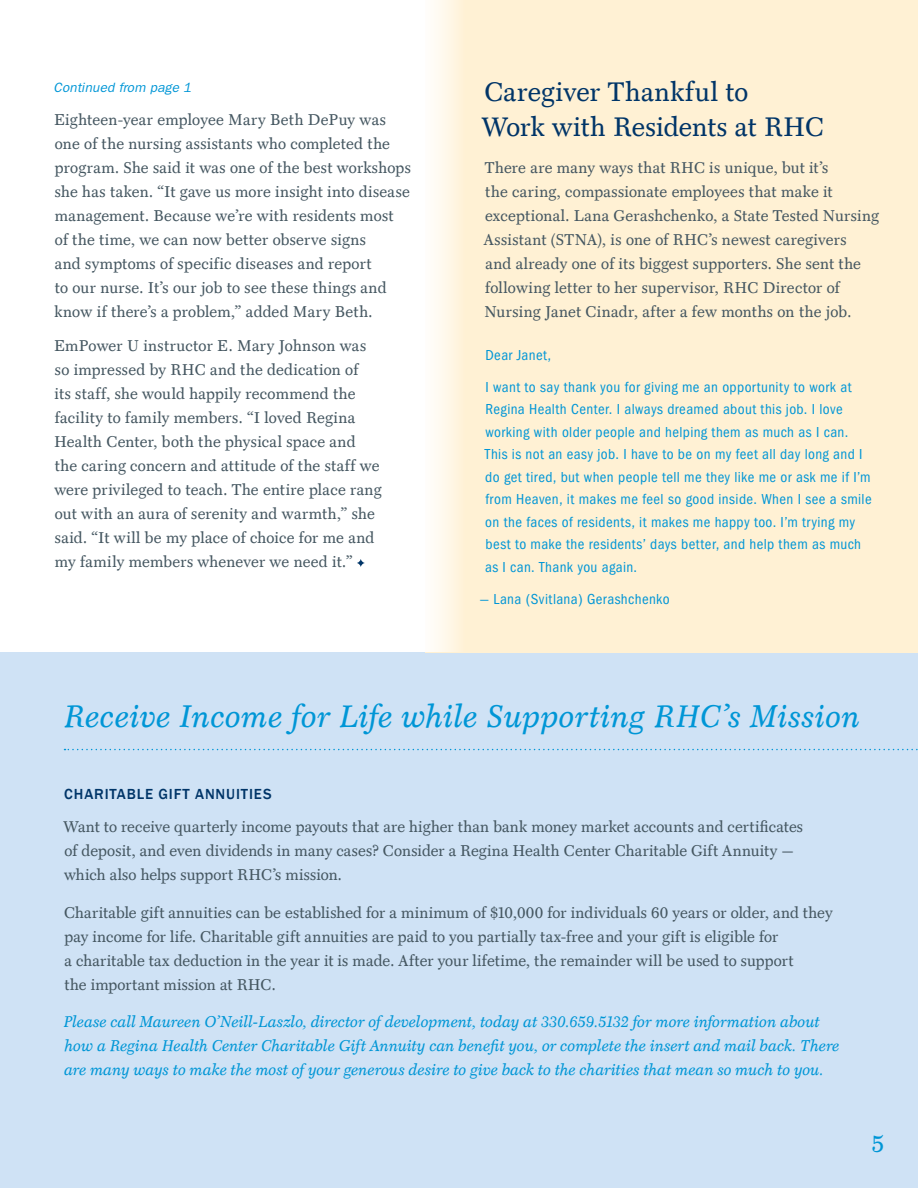
<style>
.page{position:relative;width:918px;height:1188px;background:#fff}
.page>*{position:absolute;margin:0;border:0;box-sizing:border-box;transform-origin:0 0}
.t1{font:italic 31.5px "Mt.Augustine";letter-spacing:.03em;color:#0096d6}
.t2{font:27px/34.5px "Mt.Augustine Roman";letter-spacing:.01em;color:#003568}
.t3{font:24px "Mt.Augustine Roman";color:#0096d6}
.t4{font:15.75px/24px "Mt.Augustine Roman";letter-spacing:.015em;color:#455761}
.t5{font:italic 15.75px/24px "Mt.Augustine";letter-spacing:.015em;color:#0096d6}
.t6{font:condensed 15px/22.5px "Franklin Gothic";letter-spacing:.025em;color:#0096d6}
.t7{font:500 15px "Franklin Gothic";letter-spacing:.06em;color:#003568}
.t8{font:italic 13.5px "Franklin Gothic";letter-spacing:.015em;color:#0096d6}
</style>
<div class="page">
<div style="left:0;top:652px;width:918px;height:536px;background:#cfe2f5"></div>
<svg style="left:64px;top:749px;width:854px;height:1px"></svg>
<div style="left:426px;top:0;width:492px;height:652px;background:#fff1d4"></div>
<div style="left:403px;top:0;width:62px;height:652px;background:linear-gradient(to right,#fff,#fff3dc)"></div>
<svg style="left:357px;top:559px;width:8px;height:8px"></svg>
<p class="t8" style="left:54px;top:80px;width:139px">Continued from page 1</p>
<h2 class="t2" style="left:482px;top:75px;width:344px">Caregiver Thankful to<br>Work with Residents at RHC</h2>
<p class="t4" style="left:484px;top:156px;width:397px">There are many ways that RHC is unique, but it’s<br>the caring, compassionate employees that make it exceptional. Lana Gerashchenko, a State Tested Nursing Assistant (STNA), is one of RHC’s newest caregivers<br>and already one of its biggest supporters. She sent the following letter to her supervisor, RHC Director of Nursing Janet Cinadr, after a few months on the job.</p>
<p class="t6" style="left:485px;top:339px;width:368px;line-height:32px">Dear Janet,<br>I want to say thank you for giving me an opportunity to work at</p>
<p class="t6" style="left:485px;top:398px;width:388px">Regina Health Center. I always dreamed about this job. I love working with older people and helping them as much as I can.<br>This is not an easy job. I have to be on my feet all day long and I do get tired, but when people tell me they like me or ask me if I’m from Heaven, it makes me feel so good inside. When I see a smile on the faces of residents, it makes me happy too. I’m trying my best to make the residents’ days better, and help them as much as I can. Thank you again.</p>
<p class="t6" style="left:480px;top:588px;width:191px">— Lana (Svitlana) Gerashchenko</p>
<p class="t4" style="left:54px;top:108px;width:358px">Eighteen-year employee Mary Beth DePuy was one of the nursing assistants who completed the program. She said it was one of the best workshops she has taken. “It gave us more insight into disease management. Because we’re with residents most<br>of the time, we can now better observe signs<br>and symptoms of specific diseases and report<br>to our nurse. It’s our job to see these things and know if there’s a problem,” added Mary Beth.</p>
<p class="t4" style="left:54px;top:334px;width:329px">EmPower U instructor E. Mary Johnson was so impressed by RHC and the dedication of<br>its staff, she would happily recommend the facility to family members. “I loved Regina Health Center, both the physical space and the caring concern and attitude of the staff we were privileged to teach. The entire place rang out with an aura of serenity and warmth,” she said. “It will be my place of choice for me and my family members whenever we need it.”</p>
<h1 class="t1" style="left:64px;top:703px;width:797px">Receive Income for Life while Supporting RHC’s Mission</h1>
<p class="t7" style="left:64px;top:785px;width:209px">CHARITABLE GIFT ANN UITIES</p>
<p class="t4" style="left:64px;top:815px;width:741px">Want to receive quarterly income payouts that are higher than bank money market accounts and certificates of deposit, and even dividends in many cases? Consider a Regina Health Center Charitable Gift Annuity — which also helps support RHC’s mission.</p>
<p class="t4" style="left:64px;top:901px;width:770px">Charitable gift annuities can be established for a minimum of $10,000 for individuals 60 years or older, and they pay income for life. Charitable gift annuities are paid to you partially tax-free and your gift is eligible for<br>a charitable tax deduction in the year it is made. After your lifetime, the remainder will be used to support<br>the important mission at RHC.</p>
<p class="t5" style="left:64px;top:1011px;width:777px">Please call Maureen O’Neill-Laszlo, director of development, today at 330.659.5132 for more information about how a Regina Health Center Charitable Gift Annuity can benefit you, or complete the insert and mail back. There are many ways to make the most of your generous desire to give back to the charities that mean so much to you.</p>
<h3 class="t3" style="left:872px;top:1131px;width:14px">5</h3>
</div>
